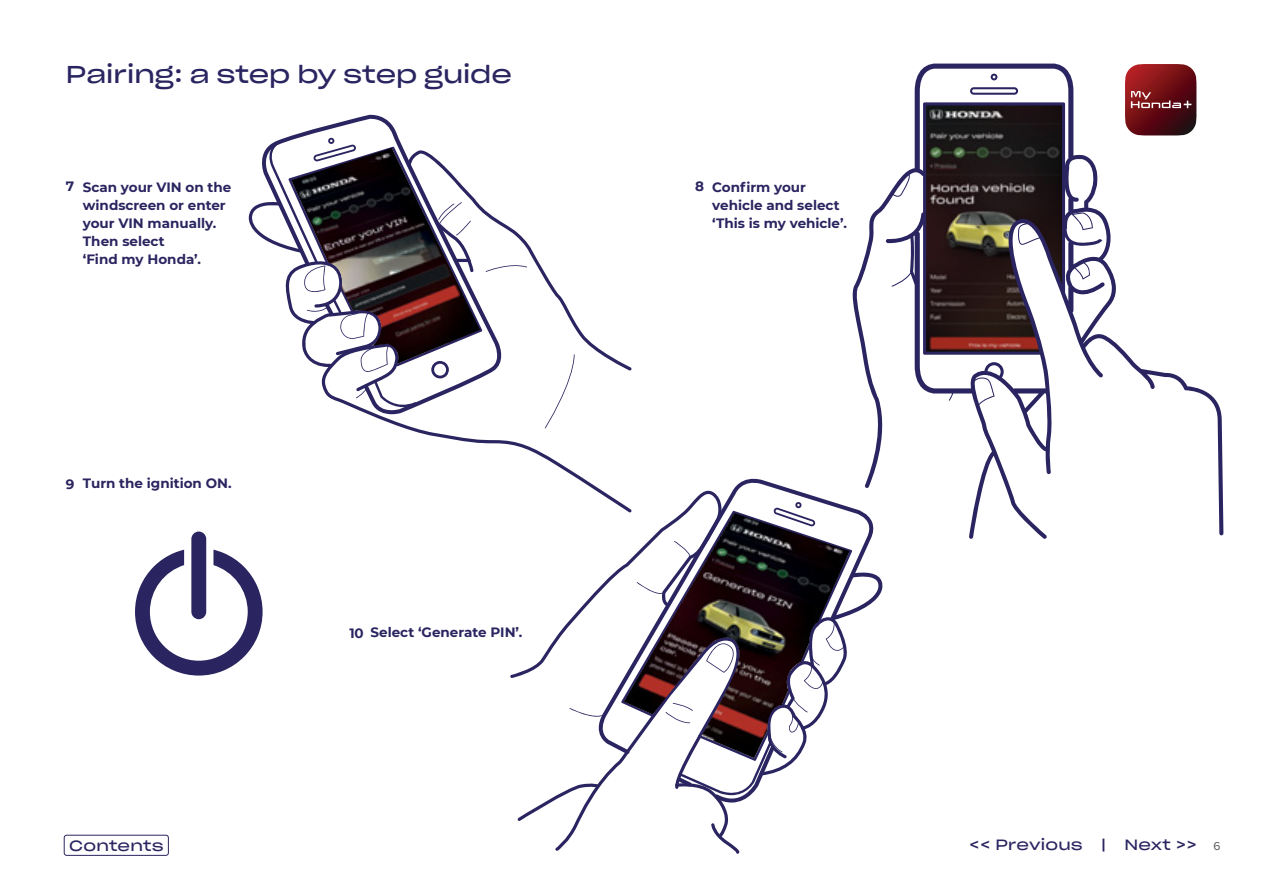
<style>
.page{position:relative;width:1263px;height:893px;background:#fff}
.page>*{position:absolute;margin:0;border:0;box-sizing:border-box;transform-origin:0 0}
.t1{font:24px "Sharp Grotesk Book 25";color:#2a2560}
.t2{font:14.7px "Sharp Grotesk Book 25";letter-spacing:.015em;color:#2a2560}
.t3{font:700 13.5px/18px "Montserrat";color:#2a2560}
.t4{font:12px "Proxima Nova";color:#58595b}
</style>
<div class="page">
<svg style="left:527px;top:243px;width:65px;height:100px"></svg>
<svg style="left:368px;top:343px;width:264px;height:144px"></svg>
<svg style="left:285px;top:114px;width:219px;height:300px"></svg>
<svg style="left:545px;top:354px;width:30px;height:74px"></svg>
<svg style="left:248px;top:138px;width:279px;height:272px"></svg>
<img style="left:291px;top:148px;width:189px;height:216px">
<svg style="left:591px;top:475px;width:292px;height:139px"></svg>
<svg style="left:510px;top:487px;width:341px;height:367px"></svg>
<img style="left:624px;top:513px;width:226px;height:245px">
<svg style="left:850px;top:64px;width:373px;height:475px"></svg>
<div style="left:191px;top:531px;width:15px;height:88px;background:#2a2560;border-radius:7px"></div>
<svg style="left:135px;top:550px;width:128px;height:126px"></svg>
<div style="left:64px;top:835px;width:105px;height:21px;border:1px solid #2a2560;border-radius:3px"></div>
<h1 class="t1" style="left:66px;top:54px;width:447px">Pairing: a step by step guide</h1>
<p class="t3" style="left:66px;top:177px;width:10px">7</p>
<p class="t3" style="left:83px;top:177px;width:150px">Scan your VIN on the windscreen or enter your VIN manually.<br>Then select<br>‘Find my Honda’.</p>
<p class="t3" style="left:712px;top:177px;width:136px">Confirm your vehicle and select ‘This is my vehicle’.</p>
<p class="t3" style="left:695px;top:177px;width:10px">8</p>
<p class="t3" style="left:66px;top:474px;width:10px">9</p>
<p class="t3" style="left:83px;top:474px;width:150px">Turn the ignition ON.</p>
<p class="t3" style="left:349px;top:623px;width:175px">10 Select ‘Generate PIN’.</p>
<p class="t2" style="left:69px;top:832px;width:96px">Contents</p>
<p class="t2" style="left:969px;top:832px;width:115px">&lt;&lt; Previous</p>
<p class="t2" style="left:1101px;top:832px;width:6px">|</p>
<p class="t2" style="left:1124px;top:832px;width:74px">Next &gt;&gt;</p>
<p class="t4" style="left:1213px;top:840px;width:9px">6</p>
</div>
